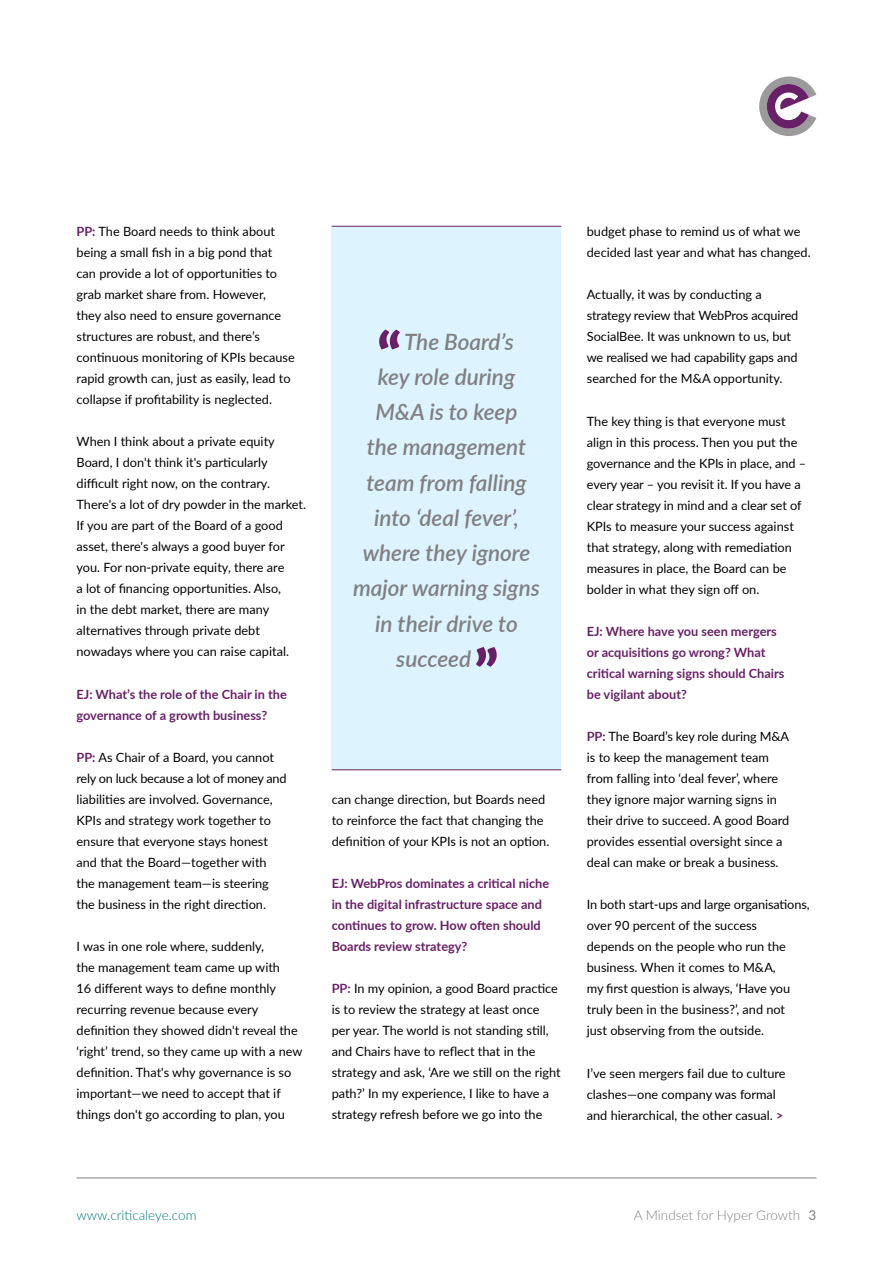
<style>
.page{position:relative;width:893px;height:1263px;background:#fff}
.page>*{position:absolute;margin:0;border:0;box-sizing:border-box;transform-origin:0 0}
.t1{font:italic 600 22.5px "Lato";color:#807f83}
.t2{font:300 13.5px "Lato";color:#807f83}
.t3{font:300 13.5px "Lato";color:#077}
.t4{font:12.75px/21px "Lato";color:#000}
.t5{font:700 12.75px/21px "Lato";color:#682166}
.s1{font-weight:700;color:#682166}
.s2{font-weight:400}
</style>
<div class="page">
<svg style="left:759px;top:77px;width:57px;height:59px"></svg>
<hr style="left:77px;top:1177px;width:739px;height:1px;background:#807f83">
<div style="left:332px;top:227px;width:229px;height:542px;background:#ddf3fd"></div>
<svg style="left:379px;top:330px;width:21px;height:20px"></svg>
<svg style="left:476px;top:647px;width:21px;height:20px"></svg>
<hr style="left:332px;top:226px;width:229px;height:1px;background:#682166">
<hr style="left:332px;top:769px;width:229px;height:1px;background:#682166">
<p class="t4" style="left:77px;top:220px;width:220px"><span class="s1">PP:</span> The Board needs to think about being a small fish in a big pond that can provide a lot of opportunities to grab market share from. However,<br>they also need to ensure governance structures are robust, and there’s continuous monitoring of KPIs because rapid growth can, just as easily, lead to collapse if profitability is neglected.</p>
<p class="t4" style="left:77px;top:431px;width:231px">When I think about a private equity Board, I don't think it's particularly difficult right now, on the contrary.<br>There's a lot of dry powder in the market.<br>If you are part of the Board of a good asset, there's always a good buyer for you. For non-private equity, there are<br>a lot of financing opportunities. Also,<br>in the debt market, there are many alternatives through private debt nowadays where you can raise capital.</p>
<p class="t5" style="left:77px;top:683px;width:212px">EJ: What’s the role of the Chair in the governance of a growth business?</p>
<p class="t4" style="left:77px;top:746px;width:212px"><span class="s1">PP:</span> As Chair of a Board, you cannot rely on luck because a lot of money and liabilities are involved. Governance, KPIs and strategy work together to ensure that everyone stays honest and that the Board—together with the management team—is steering the business in the right direction.</p>
<p class="t4" style="left:77px;top:935px;width:227px">I was in one role where, suddenly,<br>the management team came up with<br>16 different ways to define monthly recurring revenue because every definition they showed didn't reveal the ‘right’ trend, so they came up with a new definition. That's why governance is so important—we need to accept that if things don't go according to plan, you</p>
<h1 class="t1" style="left:404px;top:325px;width:111px">The Board’s</h1>
<h1 class="t1" style="left:378px;top:360px;width:139px">key role during</h1>
<h1 class="t1" style="left:375px;top:396px;width:144px">M&amp;A is to keep</h1>
<h1 class="t1" style="left:367px;top:431px;width:161px">the management</h1>
<h1 class="t1" style="left:366px;top:466px;width:162px">team from falling</h1>
<h1 class="t1" style="left:374px;top:501px;width:146px">into ‘deal fever’,</h1>
<h1 class="t1" style="left:363px;top:537px;width:169px">where they ignore</h1>
<h1 class="t1" style="left:353px;top:572px;width:188px">major warning signs</h1>
<h1 class="t1" style="left:375px;top:607px;width:144px">in their drive to</h1>
<h1 class="t1" style="left:396px;top:642px;width:76px">succeed</h1>
<p class="t4" style="left:332px;top:788px;width:219px">can change direction, but Boards need to reinforce the fact that changing the definition of your KPIs is not an option.</p>
<p class="t5" style="left:332px;top:872px;width:219px">EJ: WebPros dominates a critical niche in the digital infrastructure space and continues to grow. How often should Boards review strategy?</p>
<p class="t4" style="left:332px;top:977px;width:231px"><span class="s1">PP:</span> In my opinion, a good Board practice is to review the strategy at least once per year. The world is not standing still, and Chairs have to reflect that in the strategy and ask, ‘Are we still on the right path?’ In my experience, I like to have a strategy refresh before we go into the</p>
<p class="t4" style="left:587px;top:220px;width:225px">budget phase to remind us of what we decided last year and what has changed.</p>
<p class="t4" style="left:587px;top:284px;width:213px">Actually, it was by conducting a strategy review that WebPros acquired SocialBee. It was unknown to us, but we realised we had capability gaps and searched for the M&amp;A opportunity.</p>
<p class="t4" style="left:587px;top:410px;width:221px">The key thing is that everyone must align in this process. Then you put the governance and the KPIs in place, and – every year – you revisit it. If you have a clear strategy in mind and a clear set of KPIs to measure your success against that strategy, along with remediation measures in place, the Board can be bolder in what they sign off on.</p>
<p class="t5" style="left:587px;top:620px;width:199px">EJ: Where have you seen mergers or acquisitions go wrong? What critical warning signs should Chairs be vigilant about?</p>
<p class="t4" style="left:587px;top:725px;width:204px"><span class="s1">PP:</span> The Board’s key role during M&amp;A is to keep the management team from falling into ‘deal fever’, where they ignore major warning signs in their drive to succeed. A good Board provides essential oversight since a deal can make or break a business.</p>
<p class="t4" style="left:587px;top:894px;width:224px">In both start-ups and large organisations, over 90 percent of the success<br>depends on the people who run the business. When it comes to M&amp;A,<br>my first question is always, ‘Have you truly been in the business?’, and not<br>just observing from the outside.</p>
<p class="t4" style="left:587px;top:1062px;width:200px">I’ve seen mergers fail due to culture clashes—one company was formal and hierarchical, the other casual. <span class="s1">&gt;</span></p>
<p class="t3" style="left:77px;top:1206px;width:122px">www.criticaleye.com</p>
<p class="t2" style="left:634px;top:1206px;width:184px">A Mindset for Hyper Growth <span class="s2">3</span></p>
</div>
